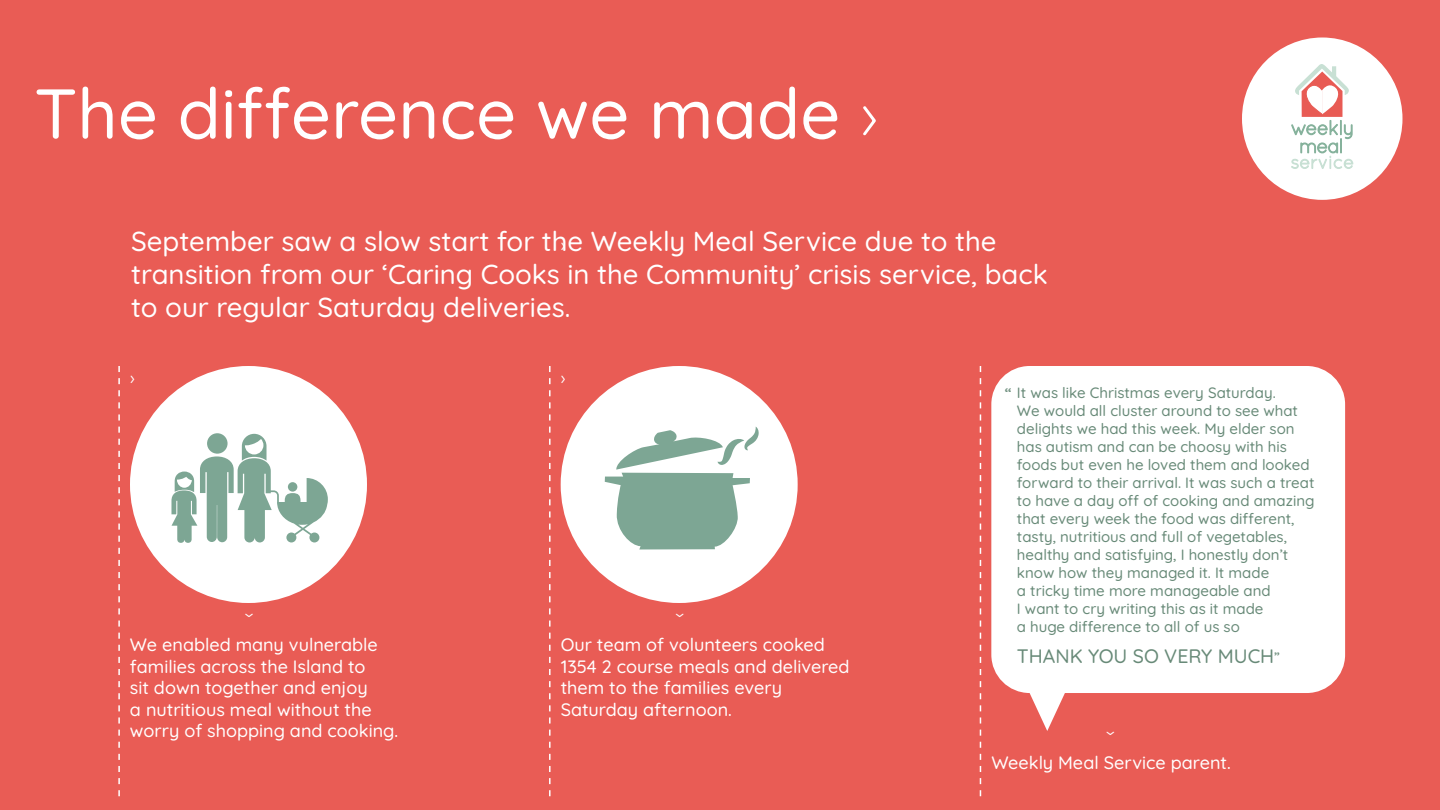
<style>
.page{position:relative;width:1440px;height:810px;background:#e95c55}
.page>*{position:absolute;margin:0;border:0;box-sizing:border-box;transform-origin:0 0}
.t1{font:500 70.5px "Quicksand";color:#fff}
.t2{font:500 27.45px/32.9px "Quicksand";color:#fff}
.t3{font:500 19.5px "Quicksand";color:#688a78}
.t4{font:500 18px/21.6px "Quicksand";color:#fff}
.t5{font:18px "Quicksand";color:#fff}
.t6{font:500 15px/18px "Quicksand";color:#688a78}
.s1{font-weight:300}
.s2{font-size:18px}
.s3{font-size:15px}
</style>
<div class="page">
<svg style="left:118px;top:366px;width:2px;height:430px"></svg>
<div style="left:130px;top:366px;width:237px;height:237px;background:#fff;border-radius:50%"></div>
<svg style="left:549px;top:366px;width:2px;height:430px"></svg>
<div style="left:561px;top:366px;width:237px;height:237px;background:#fff;border-radius:50%"></div>
<svg style="left:980px;top:366px;width:1px;height:430px"></svg>
<div style="left:1242px;top:38px;width:161px;height:162px;background:#fff;border-radius:50%"></div>
<svg style="left:991px;top:366px;width:354px;height:365px;fill:#fff"></svg>
<svg style="left:171px;top:434px;width:157px;height:109px"></svg>
<svg style="left:605px;top:427px;width:154px;height:122px"></svg>
<svg style="left:1291px;top:64px;width:62px;height:105px"></svg>
<h1 class="t1" style="left:34px;top:59px;width:846px">The difference we made <span class="s1">›</span></h1>
<h2 class="t2" style="left:131px;top:222px;width:867px">September saw a slow start for the Weekly Meal Service due to the</h2>
<p class="t5" style="left:561px;top:230px;width:6px">›</p>
<h2 class="t2" style="left:131px;top:255px;width:918px">transition from our ‘Caring Cooks in the Community’ crisis service, back to our regular Saturday deliveries.</h2>
<p class="t5" style="left:130px;top:364px;width:6px">›</p>
<p class="t5" style="left:561px;top:364px;width:6px">›</p>
<p class="t5" style="left:265px;top:613px;width:6px;rotate:90deg">›</p>
<p class="t4" style="left:130px;top:632px;width:270px">We enabled many vulnerable families across the Island to<br>sit down together and enjoy<br>a nutritious meal without the worry of shopping and cooking.</p>
<p class="t5" style="left:695px;top:613px;width:6px;rotate:90deg">›</p>
<p class="t4" style="left:561px;top:632px;width:290px">Our team of volunteers cooked<br>1354 2 course meals and delivered them to the families every<br>Saturday afternoon.</p>
<p class="t6" style="left:1017px;top:382px;width:299px;text-indent:-12px"><span class="s2">“</span> It was like Christmas every Saturday.<br>We would all cluster around to see what delights we had this week. My elder son has autism and can be choosy with his foods but even he loved them and looked forward to their arrival. It was such a treat to have a day off of cooking and amazing that every week the food was different, tasty, nutritious and full of vegetables, healthy and satisfying, I honestly don’t know how they managed it. It made<br>a tricky time more manageable and<br>I want to cry writing this as it made<br>a huge difference to all of us so</p>
<h3 class="t3" style="left:1017px;top:641px;width:265px">THANK YOU SO VERY MUCH<span class="s3">”</span></h3>
<p class="t5" style="left:1126px;top:731px;width:6px;rotate:90deg">›</p>
<p class="t4" style="left:991px;top:750px;width:241px">Weekly Meal Service parent.</p>
</div>
